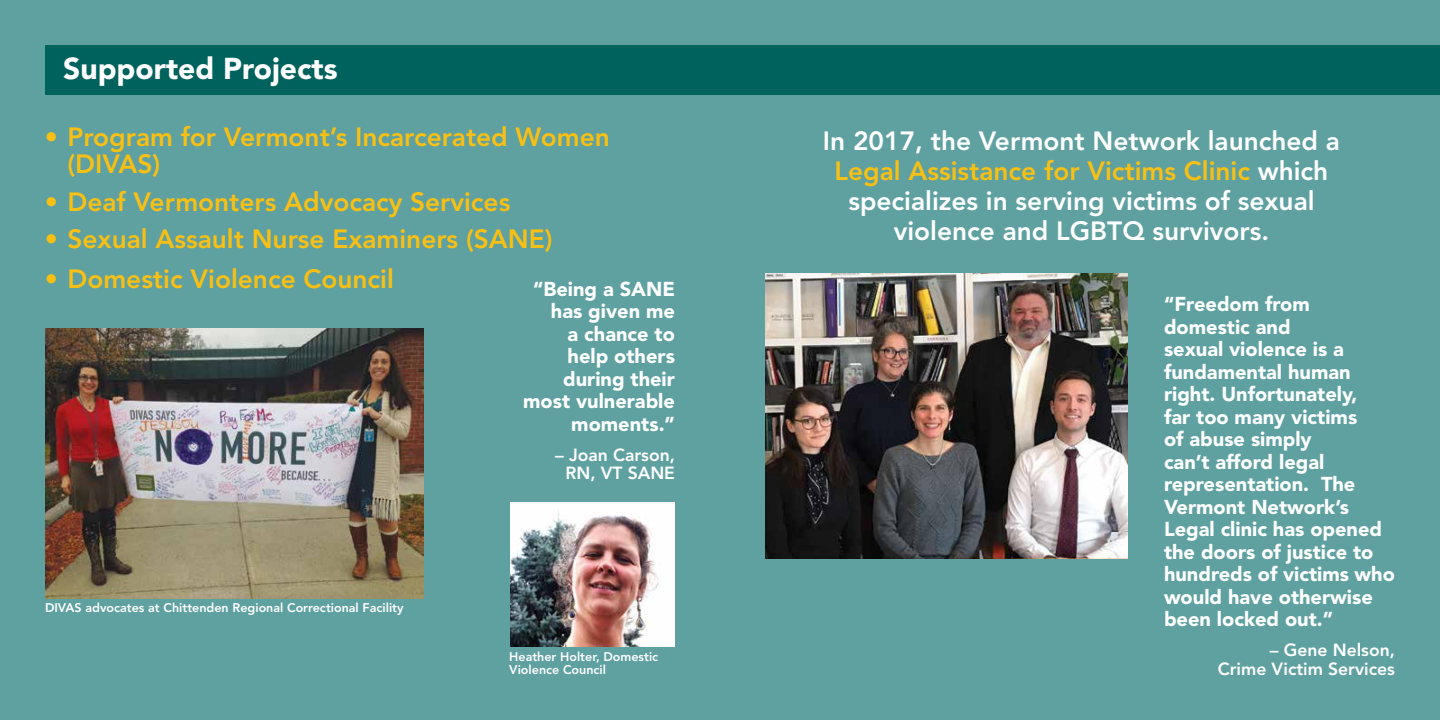
<style>
.page{position:relative;width:1440px;height:720px;background:#5ea1a0}
.page>*{position:absolute;margin:0;border:0;box-sizing:border-box;transform-origin:0 0}
.t1{font:900 30px "Avenir LT Std";color:#fff}
.t2{font:800 26.25px/27.5px "Avenir LT Std";color:#f8c014}
.t3{font:800 26.25px/30px "Avenir LT Std";color:#fff;text-align:center}
.t4{font:900 20px/22.5px "Avenir LT Std";color:#fff;text-align:right}
.t5{font:800 17.5px/18.8px "Avenir LT Std";color:#fff;text-align:center}
.t6{font:800 12.5px/13.8px "Avenir LT Std";color:#fff}
.s1{color:#f8c014}
</style>
<div class="page">
<div style="left:45px;top:45px;width:1395px;height:50px;background:#00625d"></div>
<img style="left:765px;top:273px;width:363px;height:285px">
<img style="left:45px;top:328px;width:378px;height:271px">
<img style="left:510px;top:503px;width:165px;height:143px">
<h1 class="t1" style="left:63px;top:50px;width:276px">Supported Projects</h1>
<h2 class="t2" style="left:67px;top:123px;width:544px;text-indent:-22px">• Program for Vermont’s Incarcerated Women (DIVAS)</h2>
<h2 class="t2" style="left:45px;top:188px;width:467px">• Deaf Vermonters Advocacy Services</h2>
<h2 class="t2" style="left:45px;top:226px;width:509px">• Sexual Assault Nurse Examiners (SANE)</h2>
<h2 class="t2" style="left:45px;top:266px;width:350px">• Domestic Violence Council</h2>
<p class="t4" style="left:523px;top:277px;width:153px">“Being a SANE has given me<br>a chance to help others during their most vulnerable moments.”</p>
<p class="t5" style="left:555px;top:445px;width:121px">– Joan Carson,<br>RN, VT SANE</p>
<p class="t6" style="left:45px;top:601px;width:360px">DIVAS advocates at Chittenden Regional Correctional Facility</p>
<p class="t6" style="left:509px;top:650px;width:151px">Heather Holter, Domestic<br>Violence Council</p>
<h2 class="t3" style="left:823px;top:126px;width:519px">In 2017, the Vermont Network launched a <span class="s1">Legal Assistance for Victims Clinic</span> which specializes in serving victims of sexual violence and LGBTQ survivors.</h2>
<p class="t4" style="left:1164px;top:293px;width:232px;text-align:left">“Freedom from domestic and<br>sexual violence is a fundamental human right. Unfortunately,<br>far too many victims<br>of abuse simply<br>can’t afford legal representation. The<br>Vermont Network’s<br>Legal clinic has opened the doors of justice to hundreds of victims who would have otherwise been locked out.”</p>
<p class="t5" style="left:1218px;top:641px;width:179px;text-align:right">– Gene Nelson,<br>Crime Victim Services</p>
</div>
